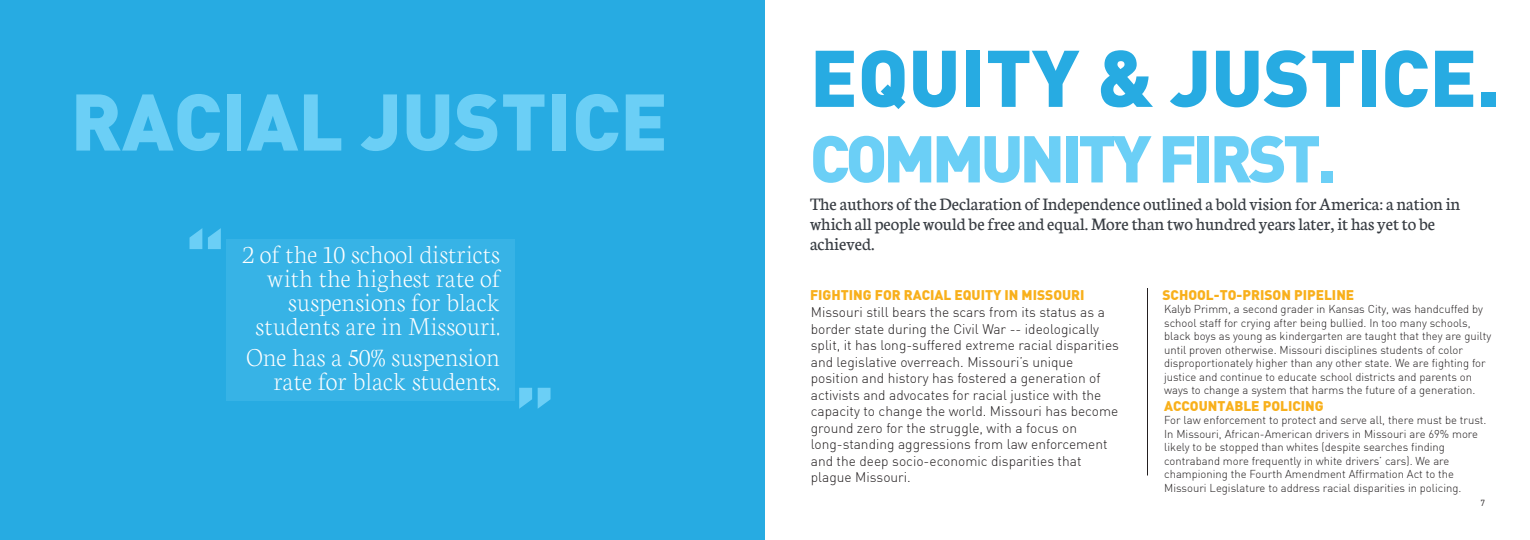
<style>
.page{position:relative;width:1530px;height:540px;background:#fff}
.page>*{position:absolute;margin:0;border:0;box-sizing:border-box;transform-origin:0 0}
.t1{font:900 78.88px "DIN";color:#27abe2}
.t2{font:900 78.88px/143.1px "DIN";color:#6bcff6}
.t3{font:900 65px "DIN";letter-spacing:-.06em;color:#6bcff6}
.t4{font:200 27.5px/23.8px "Neuton";color:#fff;text-align:right}
.t5{font:18.75px/20px "Neuton";color:#383d43}
.t6{font:300 13.75px/16.5px "DIN";color:#231f20}
.t7{font:900 13.75px "DIN";color:#f8b01c}
.t8{font:300 11.25px/13.5px "DIN";color:#231f20}
.t9{font:8.75px "DIN";color:#231f20}
</style>
<div class="page">
<div style="left:0;top:0;width:765px;height:540px;background:#27abe2"></div>
<hr style="left:1147px;top:288px;width:1px;height:187px;background:#231f20">
<div style="left:226px;top:239px;width:289px;height:162px;background:#37b3e6"></div>
<h1 class="t2" style="left:185px;top:46px;width:484px;text-indent:-114px">RACIAL JUSTICE “</h1>
<h3 class="t4" style="left:242px;top:243px;width:259px">2 of the 10 school districts with the highest rate of suspensions for black students are in Missouri.</h3>
<h3 class="t4" style="left:246px;top:345px;width:255px">One has a 50% suspension rate for black students.</h3>
<h1 class="t2" style="left:555px;top:447px;width:42px;rotate:-180deg">“</h1>
<h1 class="t1" style="left:810px;top:26px;width:692px">EQUITY &amp; JUSTICE.</h1>
<h2 class="t3" style="left:810px;top:115px;width:528px">COMMUNITY FIRST.</h2>
<h3 class="t5" style="left:810px;top:194px;width:652px">The authors of the Declaration of Independence outlined a bold vision for America: a nation in which all people would be free and equal. More than two hundred years later, it has yet to be achieved.</h3>
<p class="t7" style="left:810px;top:286px;width:276px">FIGHTING FOR RACIAL EQUITY IN MISSOURI</p>
<p class="t7" style="left:1162px;top:286px;width:193px">SCHOOL-TO-PRISON PIPELINE</p>
<p class="t6" style="left:811px;top:304px;width:310px">Missouri still bears the scars from its status as a border state during the Civil War -- ideologically split, it has long-suffered extreme racial disparities and legislative overreach. Missouri’s unique position and history has fostered a generation of activists and advocates for racial justice with the capacity to change the world. Missouri has become ground zero for the struggle, with a focus on long-standing aggressions from law enforcement and the deep socio-economic disparities that plague Missouri.</p>
<p class="t8" style="left:1164px;top:303px;width:329px">Kalyb Primm, a second grader in Kansas City, was handcuffed by school staff for crying after being bullied. In too many schools, black boys as young as kindergarten are taught that they are guilty until proven otherwise. Missouri disciplines students of color disproportionately higher than any other state. We are fighting for justice and continue to educate school districts and parents on ways to change a system that harms the future of a generation.</p>
<p class="t7" style="left:1164px;top:397px;width:161px">ACCOUNTABLE POLICING</p>
<p class="t8" style="left:1164px;top:413px;width:324px">For law enforcement to protect and serve all, there must be trust.<br>In Missouri, African-American drivers in Missouri are 69% more likely to be stopped than whites (despite searches finding contraband more frequently in white drivers’ cars). We are championing the Fourth Amendment Affirmation Act to the Missouri Legislature to address racial disparities in policing.</p>
<p class="t9" style="left:1480px;top:497px;width:6px">7</p>
</div>
